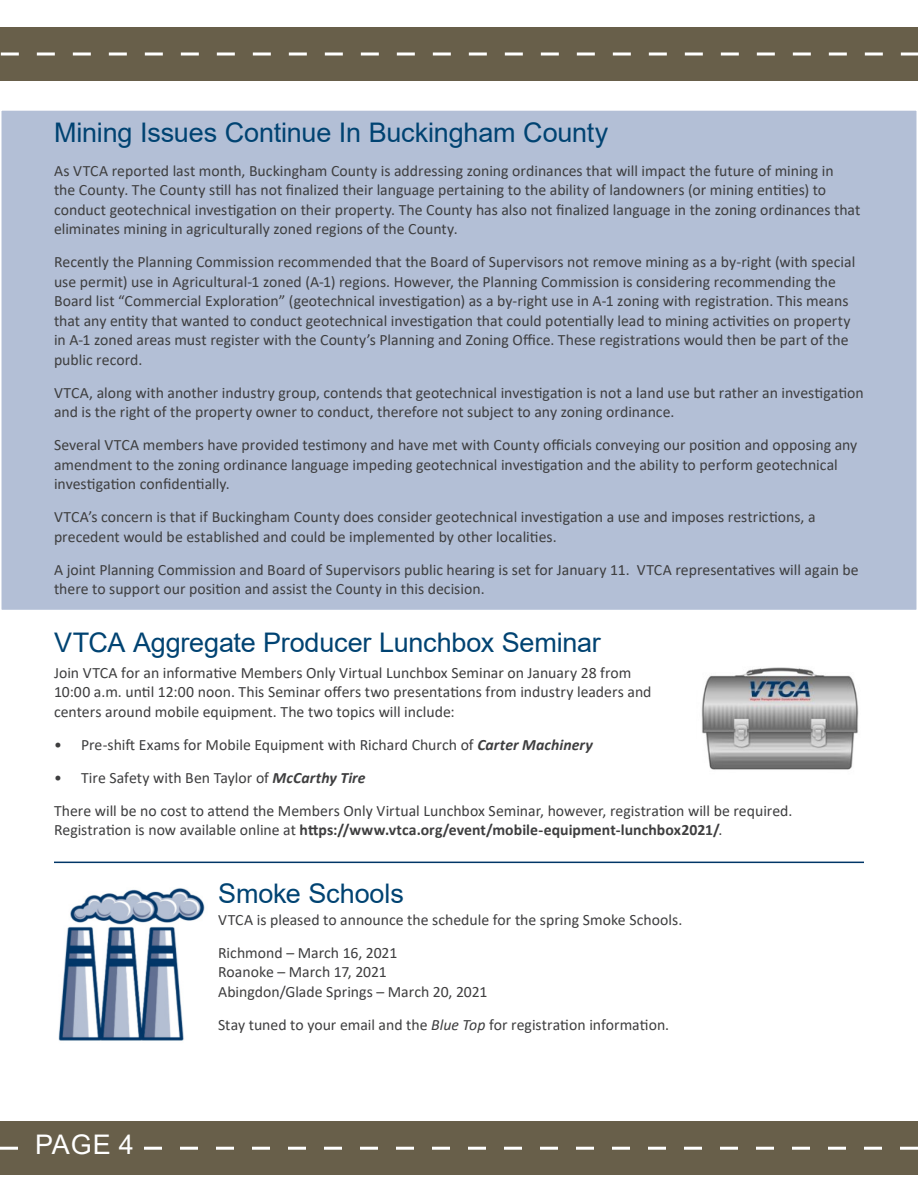
<style>
.page{position:relative;width:918px;height:1188px;background:#fff}
.page>*{position:absolute;margin:0;border:0;box-sizing:border-box;transform-origin:0 0}
.BT_Headline_1{font:27px "Arial";letter-spacing:-.01em;color:#004372}
.t1{font:27px "Arial";color:#fff}
.BT_Paragraph_1_-_Cal{font:15.75px/19.5px "Calibri";color:#3e3e3f}
.s1{font-weight:700;font-style:italic}
.s2{font-weight:700}
.s3{font-style:italic}
</style>
<div class="page">
<div style="left:1px;top:27px;width:917px;height:54px;background:#685f4a"></div>
<svg style="left:1px;top:52px;width:917px;height:4px"></svg>
<div style="left:0;top:1121px;width:918px;height:54px;background:#685f4a"></div>
<svg style="left:0;top:1147px;width:918px;height:3px"></svg>
<div style="left:35px;top:1134px;width:104px;height:26px;background:#685f4a"></div>
<div style="left:1px;top:110px;width:916px;height:501px;background:#b3bfd6"></div>
<img style="left:58px;top:888px;width:147px;height:153px">
<hr style="left:54px;top:862px;width:810px;height:1px;background:#003667">
<img style="left:701px;top:667px;width:158px;height:103px">
<p class="BT_Headline_1" style="left:54px;top:114px;width:556px">Mining Issues Continue In Buckingham County</p>
<p class="BT_Paragraph_1_-_Cal" style="left:54px;top:160px;width:808px">As VTCA reported last month, Buckingham County is addressing zoning ordinances that will impact the future of mining in<br>the County. The County still has not finalized their language pertaining to the ability of landowners (or mining entities) to conduct geotechnical investigation on their property. The County has also not finalized language in the zoning ordinances that eliminates mining in agriculturally zoned regions of the County.</p>
<p class="BT_Paragraph_1_-_Cal" style="left:54px;top:252px;width:803px">Recently the Planning Commission recommended that the Board of Supervisors not remove mining as a by-right (with special use permit) use in Agricultural-1 zoned (A-1) regions. However, the Planning Commission is considering recommending the Board list “Commercial Exploration” (geotechnical investigation) as a by-right use in A-1 zoning with registration. This means that any entity that wanted to conduct geotechnical investigation that could potentially lead to mining activities on property in A-1 zoned areas must register with the County’s Planning and Zoning Office. These registrations would then be part of the public record.</p>
<p class="BT_Paragraph_1_-_Cal" style="left:54px;top:382px;width:811px">VTCA, along with another industry group, contends that geotechnical investigation is not a land use but rather an investigation and is the right of the property owner to conduct, therefore not subject to any zoning ordinance.</p>
<p class="BT_Paragraph_1_-_Cal" style="left:54px;top:435px;width:805px">Several VTCA members have provided testimony and have met with County officials conveying our position and opposing any amendment to the zoning ordinance language impeding geotechnical investigation and the ability to perform geotechnical investigation confidentially.</p>
<p class="BT_Paragraph_1_-_Cal" style="left:54px;top:507px;width:763px">VTCA’s concern is that if Buckingham County does consider geotechnical investigation a use and imposes restrictions, a precedent would be established and could be implemented by other localities.</p>
<p class="BT_Paragraph_1_-_Cal" style="left:54px;top:559px;width:806px">A joint Planning Commission and Board of Supervisors public hearing is set for January 11. VTCA representatives will again be there to support our position and assist the County in this decision.</p>
<p class="BT_Headline_1" style="left:54px;top:624px;width:548px">VTCA Aggregate Producer Lunchbox Seminar</p>
<p class="BT_Paragraph_1_-_Cal" style="left:54px;top:662px;width:599px">Join VTCA for an informative Members Only Virtual Lunchbox Seminar on January 28 from<br>10:00 a.m. until 12:00 noon. This Seminar offers two presentations from industry leaders and centers around mobile equipment. The two topics will include:</p>
<p class="BT_Paragraph_1_-_Cal" style="left:54px;top:734px;width:540px">• Pre-shift Exams for Mobile Equipment with Richard Church of <span class="s1">Carter Machinery</span></p>
<p class="BT_Paragraph_1_-_Cal" style="left:54px;top:767px;width:313px">• Tire Safety with Ben Taylor of <span class="s1">McCarthy Tire</span></p>
<p class="BT_Paragraph_1_-_Cal" style="left:54px;top:800px;width:740px">There will be no cost to attend the Members Only Virtual Lunchbox Seminar, however, registration will be required.<br>Registration is now available online at <span class="s2">https://www.vtca.org/event/mobile-equipment-lunchbox2021/</span>.</p>
<p class="t1" style="left:35px;top:1126px;width:100px">PAGE 4</p>
<p class="BT_Headline_1" style="left:218px;top:875px;width:187px">Smoke Schools</p>
<p class="BT_Paragraph_1_-_Cal" style="left:218px;top:909px;width:466px">VTCA is pleased to announce the schedule for the spring Smoke Schools.</p>
<p class="BT_Paragraph_1_-_Cal" style="left:218px;top:942px;width:271px">Richmond – March 16, 2021<br>Roanoke – March 17, 2021<br>Abingdon/Glade Springs – March 20, 2021</p>
<p class="BT_Paragraph_1_-_Cal" style="left:218px;top:1014px;width:453px">Stay tuned to your email and the <span class="s3">Blue Top</span> for registration information.</p>
</div>
